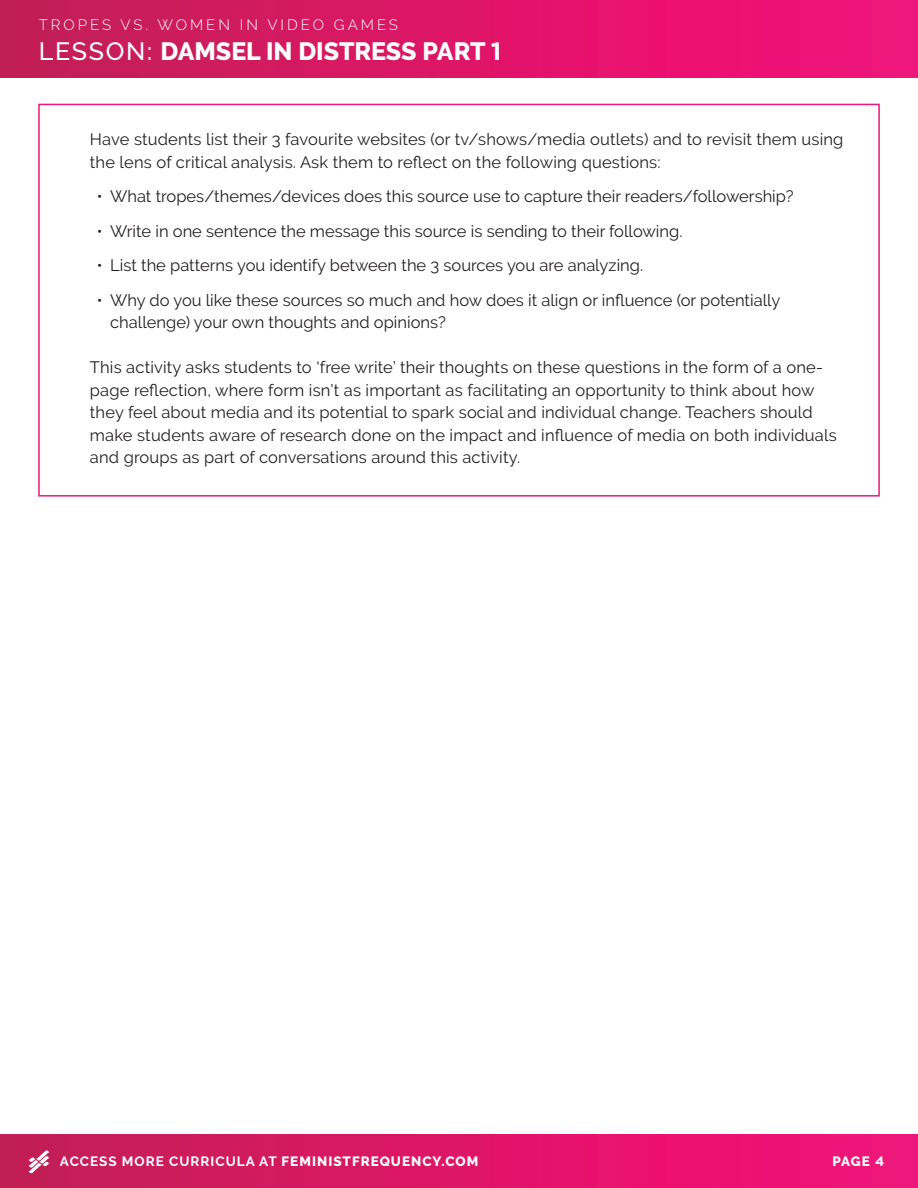
<style>
.page{position:relative;width:918px;height:1188px;background:#fff}
.page>*{position:absolute;margin:0;border:0;box-sizing:border-box;transform-origin:0 0}
.t1{font:800 25.05px "Raleway";color:#fff}
.t2{font:16.5px/22.5px "Raleway";letter-spacing:.01em;color:#231f20}
.t3{font:300 15px "Raleway";letter-spacing:.2em;color:#fff}
.t4{font:700 13.5px "Raleway";letter-spacing:.075em;color:#fff}
.t5{font:800 13.5px "Raleway";color:#fff}
.s1{font-weight:500}
.s2{font-family:"Gotham";font-weight:700}
.s3{font-weight:800}
</style>
<div class="page">
<div style="left:0;top:0;width:918px;height:77px;background:linear-gradient(to right,#c31e54,#f6107b)"></div>
<div style="left:0;top:1134px;width:918px;height:54px;background:linear-gradient(to right,#c31e54,#f6107b)"></div>
<svg style="left:28px;top:1150px;width:22px;height:23px"></svg>
<div style="left:38px;top:104px;width:842px;height:393px;border:2px solid #ed177c"></div>
<p class="t3" style="left:39px;top:16px;width:361px">TROPES VS. WOMEN IN VIDEO GAMES</p>
<h1 class="t1" style="left:39px;top:37px;width:464px"><span class="s1">LESSON:</span> DAMSEL IN DISTRESS PART <span class="s2">1</span></h1>
<p class="t2" style="left:90px;top:128px;width:755px">Have students list their 3 favourite websites (or tv/shows/media outlets) and to revisit them using the lens of critical analysis. Ask them to reflect on the following questions:</p>
<p class="t2" style="left:97px;top:185px;width:698px">• What tropes/themes/devices does this source use to capture their readers/followership?</p>
<p class="t2" style="left:97px;top:220px;width:587px">• Write in one sentence the message this source is sending to their following.</p>
<p class="t2" style="left:97px;top:254px;width:548px">• List the patterns you identify between the 3 sources you are analyzing.</p>
<p class="t2" style="left:110px;top:289px;width:672px;text-indent:-13px">• Why do you like these sources so much and how does it align or influence (or potentially challenge) your own thoughts and opinions?</p>
<p class="t2" style="left:90px;top:356px;width:748px">This activity asks students to ‘free write’ their thoughts on these questions in the form of a one&shy;page reflection, where form isn’t as important as facilitating an opportunity to think about how they feel about media and its potential to spark social and individual change. Teachers should make students aware of research done on the impact and influence of media on both individuals and groups as part of conversations around this activity.</p>
<p class="t4" style="left:60px;top:1153px;width:420px">ACCESS MORE CURRICULA AT <span class="s3">FEMINISTFREQUENCY.COM</span></p>
<p class="t5" style="left:832px;top:1153px;width:53px">PAGE <span class="s2">4</span></p>
</div>
